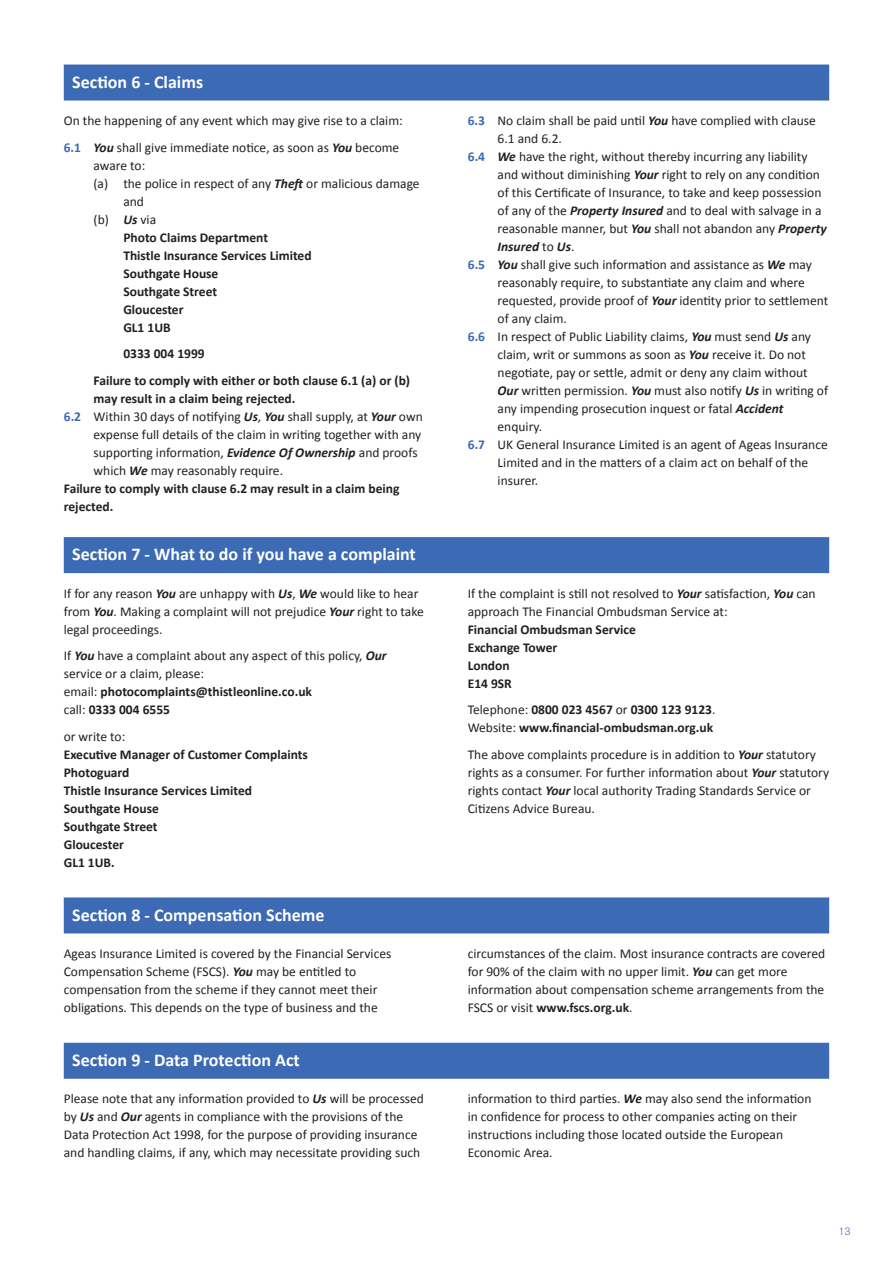
<style>
.page{position:relative;width:893px;height:1263px;background:#fff}
.page>*{position:absolute;margin:0;border:0;box-sizing:border-box;transform-origin:0 0}
.t1{font:700 18px "Calibri";color:#fff}
.t2{font:13.5px/18px "Calibri";color:#231f20}
.t3{font:700 13.5px/18px "Calibri";color:#231f20}
.t4{font:italic 700 13.5px "Calibri";color:#231f20}
.t5{font:300 10.5px "Akzidenz Grotesk BQ";color:#3c6ab4}
.s1{font-weight:700;color:#3c6ab4}
.s2{font-weight:700;font-style:italic}
.s3{font-weight:700}
.s4{font-weight:400;font-style:normal}
.s5{font-weight:400}
</style>
<div class="page">
<div style="left:64px;top:65px;width:765px;height:36px;background:#3c6ab4"></div>
<div style="left:64px;top:537px;width:765px;height:36px;background:#3c6ab4"></div>
<div style="left:64px;top:897px;width:765px;height:36px;background:#3c6ab4"></div>
<div style="left:64px;top:1043px;width:765px;height:36px;background:#3c6ab4"></div>
<h1 class="t1" style="left:72px;top:71px;width:132px">Section 6 - Claims</h1>
<p class="t2" style="left:64px;top:107px;width:340px;line-height:26.5px">On the happening of any event which may give rise to a claim:<br><span class="s1">6.1</span> <span class="s2">You</span> shall give immediate notice, as soon as <span class="s2">You</span> become</p>
<p class="t2" style="left:94px;top:155px;width:53px">aware to:</p>
<p class="t2" style="left:94px;top:173px;width:328px">(a) the police in respect of any <span class="s2">Theft</span> or malicious damage</p>
<p class="t2" style="left:123px;top:191px;width:22px">and</p>
<p class="t2" style="left:94px;top:209px;width:64px">(b) <span class="s2">Us</span> via</p>
<p class="t3" style="left:123px;top:227px;width:146px">Photo Claims Department</p>
<p class="t3" style="left:123px;top:245px;width:190px">Thistle Insurance Services Limited</p>
<p class="t3" style="left:123px;top:263px;width:97px">Southgate House</p>
<p class="t3" style="left:123px;top:281px;width:95px">Southgate Street</p>
<p class="t3" style="left:123px;top:299px;width:62px">Gloucester</p>
<p class="t3" style="left:123px;top:317px;width:49px">GL1 1UB</p>
<p class="t3" style="left:94px;top:340px;width:318px;line-height:26.5px;text-indent:30px">0333 004 1999<br>Failure to comply with either or both clause 6.1 (a) or (b)</p>
<p class="t3" style="left:94px;top:388px;width:203px">may result in a claim being rejected.</p>
<p class="t2" style="left:64px;top:406px;width:360px"><span class="s1">6.2</span> Within 30 days of notifying <span class="s2">Us</span>, <span class="s2">You</span> shall supply, at <span class="s2">Your</span> own</p>
<p class="t2" style="left:94px;top:424px;width:329px">expense full details of the claim in writing together with any</p>
<p class="t2" style="left:94px;top:442px;width:325px">supporting information, <span class="s2">Evidence Of Ownership</span> and proofs</p>
<p class="t2" style="left:94px;top:460px;width:191px">which <span class="s2">We</span> may reasonably require.</p>
<p class="t3" style="left:64px;top:478px;width:337px">Failure to comply with clause 6.2 may result in a claim being</p>
<p class="t3" style="left:64px;top:496px;width:51px">rejected.</p>
<h1 class="t1" style="left:72px;top:543px;width:345px">Section 7 - What to do if you have a complaint</h1>
<p class="t2" style="left:64px;top:583px;width:361px">If for any reason <span class="s2">You</span> are unhappy with <span class="s2">Us</span>, <span class="s2">We</span> would like to hear from <span class="s2">You</span>. Making a complaint will not prejudice <span class="s2">Your</span> right to take legal proceedings.</p>
<p class="t2" style="left:64px;top:646px;width:324px">If <span class="s2">You</span> have a complaint about any aspect of this policy, <span class="s2">Our </span>service or a claim, please:<br>email: <span class="s3">photocomplaints@thistleonline.co.uk<br></span>call: <span class="s3">0333 004 6555</span></p>
<p class="t2" style="left:64px;top:726px;width:63px">or write to:</p>
<p class="t3" style="left:64px;top:744px;width:246px">Executive Manager of Customer Complaints<br>Photoguard<br>Thistle Insurance Services Limited<br>Southgate House<br>Southgate Street<br>Gloucester<br>GL1 1UB.</p>
<p class="t2" style="left:468px;top:111px;width:350px"><span class="s1">6.3</span> No claim shall be paid until <span class="s2">You</span> have complied with clause</p>
<p class="t2" style="left:498px;top:129px;width:66px">6.1 and 6.2.</p>
<p class="t2" style="left:468px;top:147px;width:341px"><span class="s1">6.4</span> <span class="s2">We</span> have the right, without thereby incurring any liability</p>
<p class="t2" style="left:498px;top:165px;width:324px">and without diminishing <span class="s2">Your</span> right to rely on any condition</p>
<p class="t2" style="left:498px;top:183px;width:325px">of this Certificate of Insurance, to take and keep possession</p>
<p class="t2" style="left:498px;top:201px;width:325px">of any of the <span class="s2">Property Insured</span> and to deal with salvage in a</p>
<p class="t2" style="left:498px;top:219px;width:331px">reasonable manner, but <span class="s2">You</span> shall not abandon any <span class="s2">Property</span></p>
<p class="t4" style="left:498px;top:238px;width:78px">Insured <span class="s4">to</span> Us<span class="s4">.</span></p>
<p class="t2" style="left:468px;top:255px;width:345px"><span class="s1">6.5</span> <span class="s2">You</span> shall give such information and assistance as <span class="s2">We</span> may</p>
<p class="t2" style="left:498px;top:273px;width:309px">reasonably require, to substantiate any claim and where</p>
<p class="t2" style="left:498px;top:291px;width:332px">requested, provide proof of <span class="s2">Your</span> identity prior to settlement</p>
<p class="t2" style="left:498px;top:309px;width:71px">of any claim.</p>
<p class="t2" style="left:468px;top:327px;width:345px"><span class="s1">6.6</span> In respect of Public Liability claims, <span class="s2">You</span> must send <span class="s2">Us</span> any</p>
<p class="t2" style="left:498px;top:345px;width:310px">claim, writ or summons as soon as <span class="s2">You</span> receive it. Do not</p>
<p class="t2" style="left:498px;top:363px;width:312px">negotiate, pay or settle, admit or deny any claim without</p>
<p class="t2" style="left:498px;top:381px;width:332px"><span class="s2">Our</span> written permission. <span class="s2">You</span> must also notify <span class="s2">Us</span> in writing of</p>
<p class="t2" style="left:498px;top:399px;width:287px">any impending prosecution inquest or fatal <span class="s2">Accident</span></p>
<p class="t2" style="left:498px;top:417px;width:46px">enquiry.</p>
<p class="t2" style="left:468px;top:435px;width:361px"><span class="s1">6.7</span> UK General Insurance Limited is an agent of Ageas Insurance</p>
<p class="t2" style="left:498px;top:453px;width:312px">Limited and in the matters of a claim act on behalf of the</p>
<p class="t2" style="left:498px;top:471px;width:42px">insurer.</p>
<p class="t2" style="left:468px;top:583px;width:349px">If the complaint is still not resolved to <span class="s2">Your</span> satisfaction, <span class="s2">You</span> can approach The Financial Ombudsman Service at:</p>
<p class="t3" style="left:468px;top:619px;width:170px">Financial Ombudsman Service<br>Exchange Tower<br>London<br>E14 9SR</p>
<p class="t3" style="left:468px;top:700px;width:249px"><span class="s5">Telephone:</span> 0800 023 4567 <span class="s5">or</span> 0300 123 9123<span class="s5">.<br>Website:</span> www.financial-ombudsman.org.uk</p>
<p class="t2" style="left:468px;top:744px;width:363px">The above complaints procedure is in addition to <span class="s2">Your</span> statutory rights as a consumer. For further information about <span class="s2">Your</span> statutory rights contact <span class="s2">Your</span> local authority Trading Standards Service or Citizens Advice Bureau.</p>
<h1 class="t1" style="left:72px;top:903px;width:254px">Section 8 - Compensation Scheme</h1>
<p class="t2" style="left:64px;top:944px;width:329px">Ageas Insurance Limited is covered by the Financial Services Compensation Scheme (FSCS). <span class="s2">You</span> may be entitled to compensation from the scheme if they cannot meet their obligations. This depends on the type of business and the</p>
<p class="t2" style="left:468px;top:944px;width:359px">circumstances of the claim. Most insurance contracts are covered for 90% of the claim with no upper limit. <span class="s2">You</span> can get more information about compensation scheme arrangements from the FSCS or visit <span class="s3">www.fscs.org.uk</span>.</p>
<h1 class="t1" style="left:72px;top:1049px;width:229px">Section 9 - Data Protection Act</h1>
<p class="t2" style="left:64px;top:1089px;width:362px">Please note that any information provided to <span class="s2">Us</span> will be processed by <span class="s2">Us</span> and <span class="s2">Our</span> agents in compliance with the provisions of the Data Protection Act 1998, for the purpose of providing insurance and handling claims, if any, which may necessitate providing such</p>
<p class="t2" style="left:468px;top:1089px;width:345px">information to third parties. <span class="s2">We</span> may also send the information in confidence for process to other companies acting on their instructions including those located outside the European Economic Area.</p>
<p class="t5" style="left:838px;top:1225px;width:14px">13</p>
</div>
